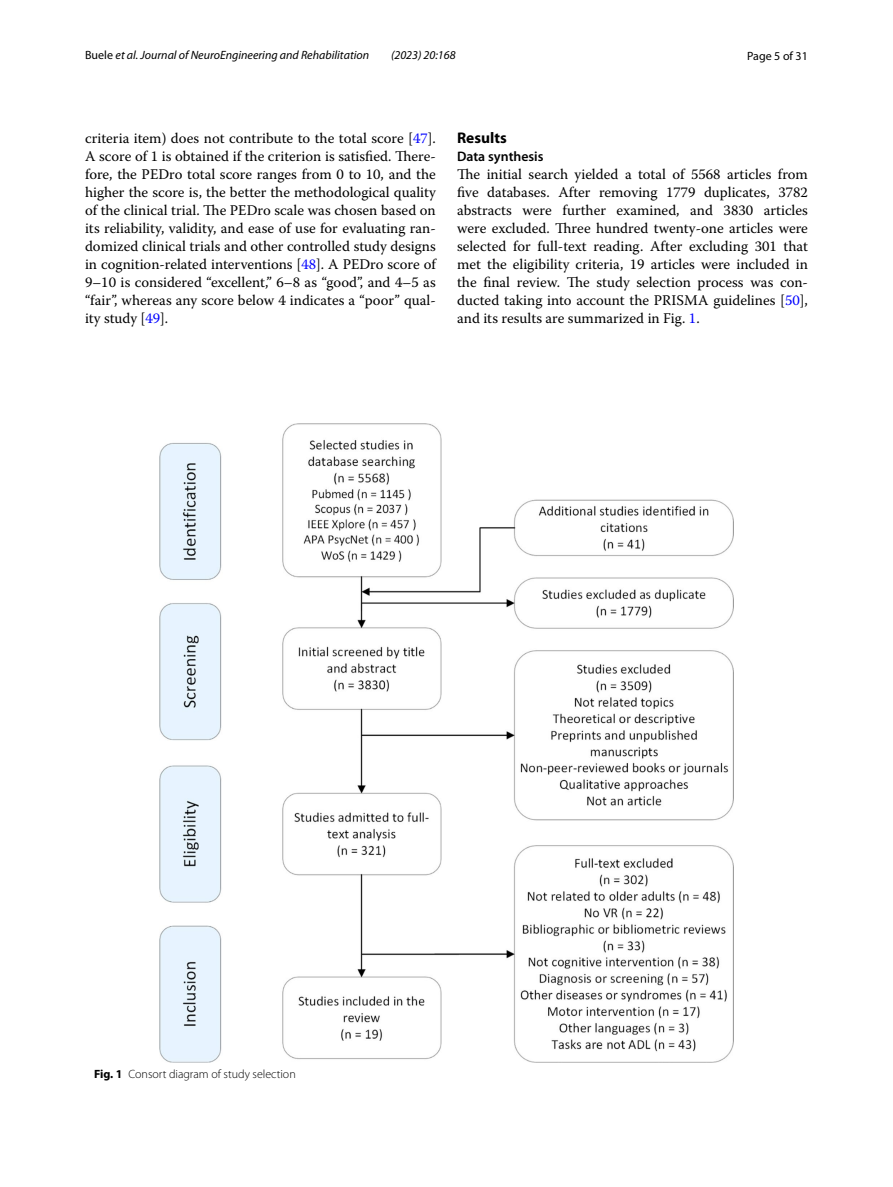
<style>
.page{position:relative;width:893px;height:1187px;background:#fff}
.page>*{position:absolute;margin:0;border:0;box-sizing:border-box;transform-origin:0 0}
.t1{font:700 15.45px "Myriad Pro";color:#000}
.t2{font:14.7px/18px "Warnock Pro";color:#000;text-align:justify}
.t3{font:600 13.8px "Myriad Pro";color:#000}
.t4{font:italic 12px "Myriad Pro";color:#000}
.t5{font:300 12px "Myriad Pro";color:#000}
.t6{font:12px "Myriad Pro";color:#000}
.s1{font-style:normal}
.s2{color:#00f}
.s3{font-weight:700}
</style>
<div class="page">
<img style="left:159px;top:424px;width:574px;height:638px">
<p class="t4" style="left:85px;top:48px;width:286px"><span class="s1">Buele</span> et al. Journal of NeuroEngineering and Rehabilitation</p>
<p class="t4" style="left:391px;top:48px;width:66px">(2023) 20:168</p>
<p class="t6" style="left:747px;top:48px;width:62px">Page 5 of 31</p>
<p class="t2" style="left:85px;top:128px;width:352px">criteria item) does not contribute to the total score [<span class="s2">47</span>].<br>A score of 1 is obtained if the criterion is satisfied. There&shy;fore, the PEDro total score ranges from 0 to 10, and the higher the score is, the better the methodological quality of the clinical trial. The PEDro scale was chosen based on its reliability, validity, and ease of use for evaluating ran&shy;domized clinical trials and other controlled study designs in cognition-related interventions [<span class="s2">48</span>]. A PEDro score of 9–10 is considered “excellent,” 6–8 as “good”, and 4–5 as “fair”, whereas any score below 4 indicates a “poor” qual&shy;ity study [<span class="s2">49</span>].</p>
<p class="t1" style="left:457px;top:128px;width:51px">Results</p>
<p class="t3" style="left:457px;top:148px;width:88px">Data synthesis</p>
<p class="t2" style="left:457px;top:165px;width:352px">The initial search yielded a total of 5568 articles from five databases. After removing 1779 duplicates, 3782 abstracts were further examined, and 3830 articles were excluded. Three hundred twenty-one articles were selected for full-text reading. After excluding 301 that met the eligibility criteria, 19 articles were included in the final review. The study selection process was con&shy;ducted taking into account the PRISMA guidelines [<span class="s2">50</span>], and its results are summarized in Fig. <span class="s2">1</span>.</p>
<p class="t5" style="left:94px;top:1066px;width:203px"><span class="s3">Fig. 1</span> Consort diagram of study selection</p>
</div>
